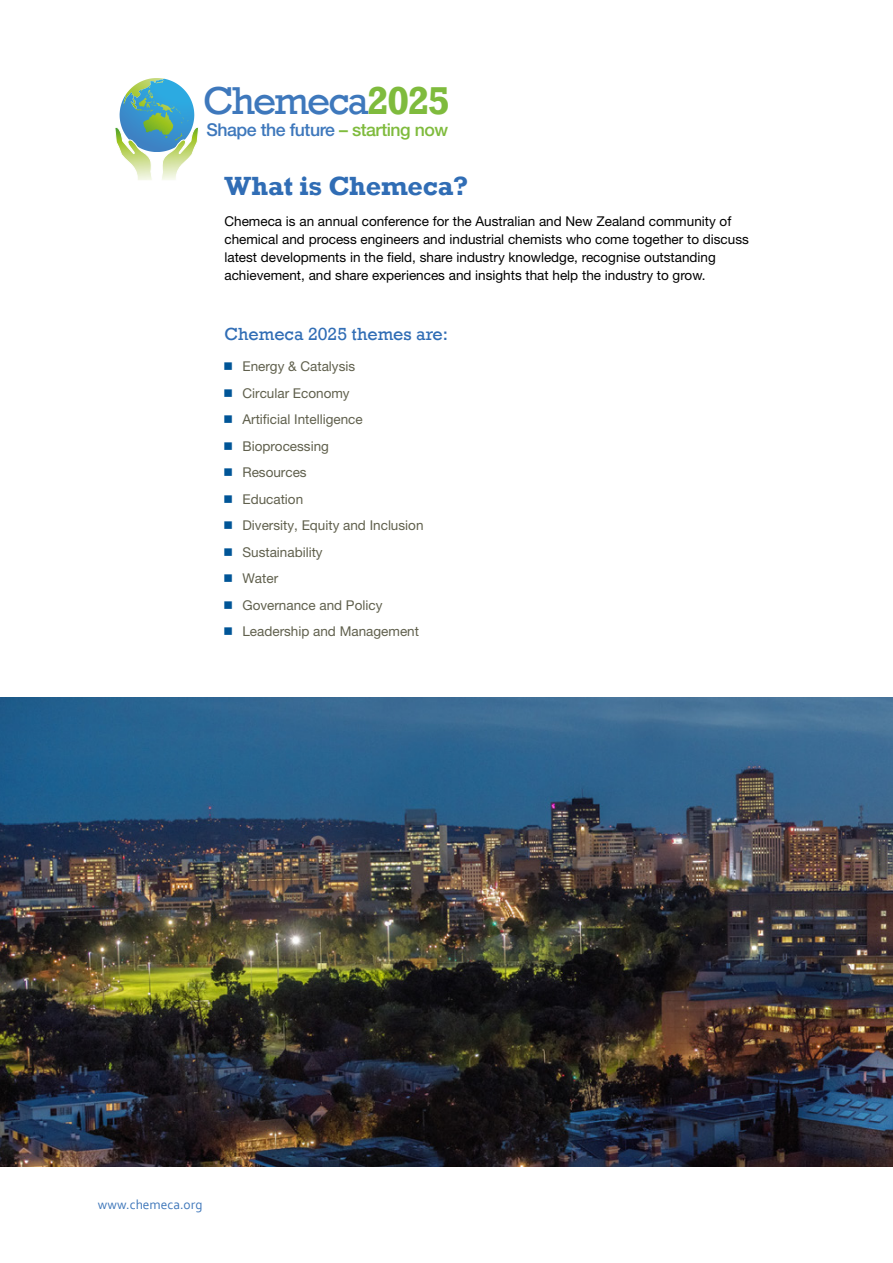
<style>
.page{position:relative;width:893px;height:1263px;background:#fff}
.page>*{position:absolute;margin:0;border:0;box-sizing:border-box;transform-origin:0 0}
.t1{font:39.9px "Rockwell";letter-spacing:-.05em;color:#3e78bc}
.t2{font:700 27px "Rockwell";letter-spacing:-.01em;color:#306db5}
.t3{font:18px "Rockwell";color:#306db5}
.t4{font:500 17.7px "Helvetica Neue LT Std";letter-spacing:-.025em;color:#3e78bc}
.t5{font:13.5px/18px "Helvetica Neue LT Std";color:#000}
.t6{font:13.5px/26.5px "Helvetica Neue LT Std";color:#60604d}
.t7{font:13.5px "Corbel";color:#3f77ba}
.s1{font-weight:700;color:#7fbb3d}
.s2{color:#7fbb3d}
</style>
<div class="page">
<img style="left:0;top:697px;width:893px;height:469px">
<svg style="left:115px;top:78px;width:84px;height:102px"></svg>
<h1 class="t1" style="left:203px;top:77px;width:248px">Chemeca<span class="s1">2025</span></h1>
<h3 class="t4" style="left:206px;top:119px;width:243px">Shape the future <span class="s2">– starting now</span></h3>
<h2 class="t2" style="left:224px;top:170px;width:245px">What is Chemeca?</h2>
<p class="t5" style="left:224px;top:212px;width:526px">Chemeca is an annual conference for the Australian and New Zealand community of chemical and process engineers and industrial chemists who come together to discuss latest developments in the field, share industry knowledge, recognise outstanding achievement, and share experiences and insights that help the industry to grow.</p>
<h3 class="t3" style="left:224px;top:324px;width:225px">Chemeca 2025 themes are:</h3>
<p class="t6" style="left:224px;top:353px;width:201px"><sup>█</sup> Energy &amp; Catalysis<br><sup>█</sup> Circular Economy<br><sup>█</sup> Artificial Intelligence<br><sup>█</sup> Bioprocessing<br><sup>█</sup> Resources<br><sup>█</sup> Education<br><sup>█</sup> Diversity, Equity and Inclusion <sup>█</sup> Sustainability<br><sup>█</sup> Water<br><sup>█</sup> Governance and Policy<br><sup>█</sup> Leadership and Management</p>
<p class="t7" style="left:98px;top:1196px;width:106px">www.chemeca.org</p>
</div>
